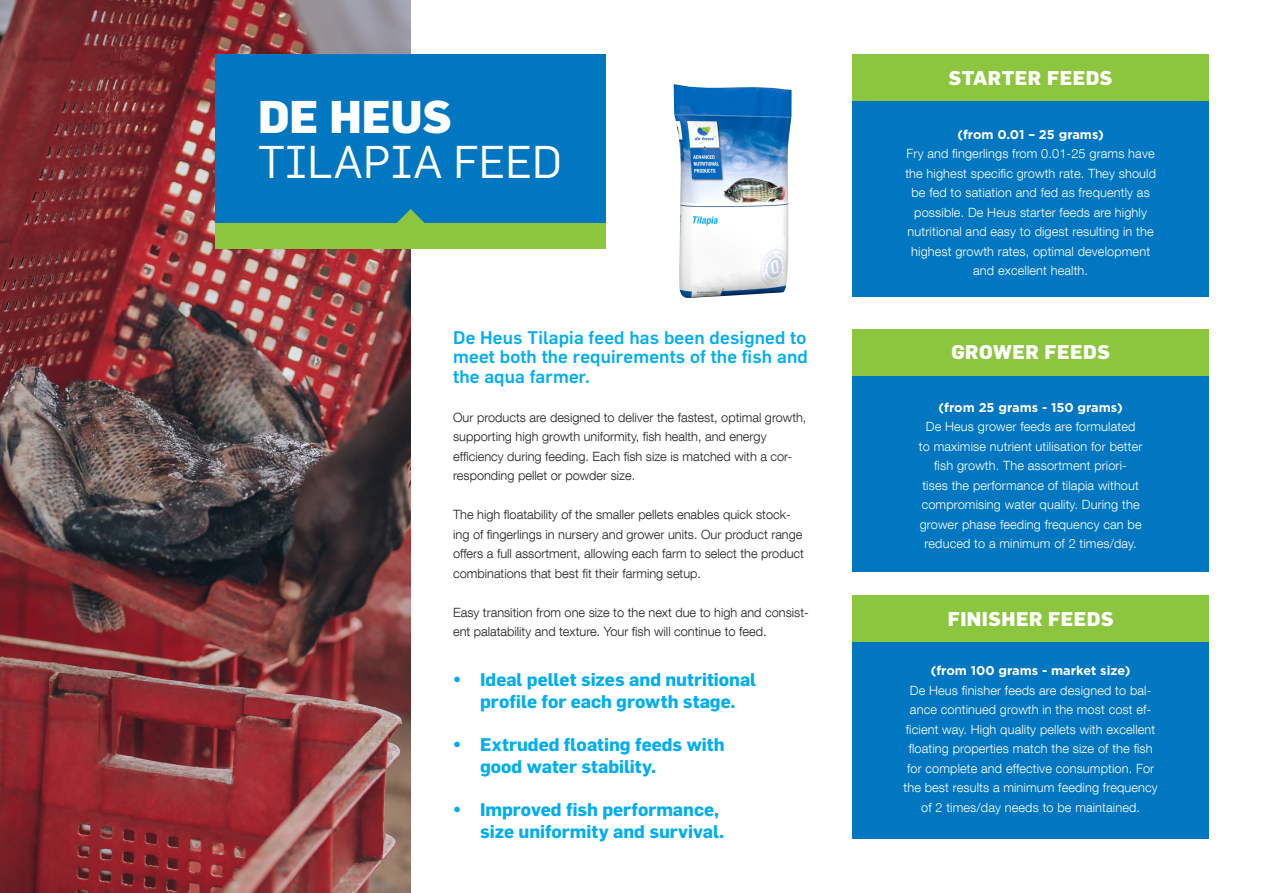
<style>
.page{position:relative;width:1263px;height:893px;background:#fff}
.page>*{position:absolute;margin:0;border:0;box-sizing:border-box;transform-origin:0 0}
.Title_copy_block{font:45px "Flama";color:#fff}
.Title_copy_block-2{font:800 45px "Flama";color:#fff}
.t1{font:800 19.5px "Flama";letter-spacing:.025em;color:#fff}
.t2{font:700 18px/21.6px "Flama";color:#00aeef;text-align:center}
.t3{font:500 18px/19.5px "Flama";letter-spacing:.01em;color:#00aeef;text-align:justify}
.Text{font:300 12.75px/19.5px "Helvetica Neue LT Com";letter-spacing:.01em;color:#fff;text-align:center}
.Text-2{font:300 12.75px/19.5px "Helvetica Neue LT Com";color:#231f20}
.t4{font:700 12.75px "Gotham";color:#fff}
</style>
<div class="page">
<img style="left:0;top:0;width:411px;height:893px">
<div style="left:215px;top:54px;width:391px;height:170px;background:#0077c0"></div>
<svg style="left:396px;top:209px;width:30px;height:15px"></svg>
<div style="left:215px;top:224px;width:391px;height:25px;background:#8bc63e"></div>
<div style="left:852px;top:101px;width:357px;height:196px;background:#0077c0"></div>
<div style="left:852px;top:642px;width:357px;height:197px;background:#0077c0"></div>
<div style="left:852px;top:376px;width:357px;height:196px;background:#0077c0"></div>
<img style="left:674px;top:84px;width:117px;height:214px">
<div style="left:852px;top:54px;width:357px;height:47px;background:#8bc63e"></div>
<div style="left:852px;top:329px;width:357px;height:47px;background:#8bc63e"></div>
<div style="left:852px;top:596px;width:357px;height:46px;background:#8bc63e"></div>
<p class="Title_copy_block-2" style="left:258px;top:88px;width:195px">DE HEUS</p>
<p class="Title_copy_block" style="left:258px;top:135px;width:305px">TILAPIA FEED</p>
<p class="t3" style="left:453px;top:327px;width:356px">De Heus Tilapia feed has been designed to meet both the requirements of the fish and the aqua farmer.</p>
<p class="Text-2" style="left:453px;top:407px;width:355px">Our products are designed to deliver the fastest, optimal growth, supporting high growth uniformity, fish health, and energy efficiency during feeding. Each fish size is matched with a cor&shy;responding pellet or powder size.</p>
<p class="Text-2" style="left:453px;top:504px;width:352px">The high floatability of the smaller pellets enables quick stock&shy;ing of fingerlings in nursery and grower units. Our product range offers a full assortment, allowing each farm to select the product combinations that best fit their farming setup.</p>
<p class="Text-2" style="left:453px;top:602px;width:357px">Easy transition from one size to the next due to high and consist&shy;ent palatability and texture. Your fish will continue to feed.</p>
<p class="t2" style="left:453px;top:668px;width:304px">• Ideal pellet sizes and nutritional profile for each growth stage.</p>
<p class="t2" style="left:480px;top:733px;width:246px;text-align:left;text-indent:-27px">• Extruded floating feeds with good water stability.</p>
<p class="t2" style="left:453px;top:798px;width:273px;text-align:right">• Improved fish performance, size uniformity and survival.</p>
<p class="t1" style="left:949px;top:66px;width:165px">STARTER FEEDS</p>
<p class="t4" style="left:957px;top:127px;width:148px">(from 0.01 – 25 grams)</p>
<p class="Text" style="left:905px;top:144px;width:252px">Fry and fingerlings from 0.01-25 grams have the highest specific growth rate. They should be fed to satiation and fed as frequently as possible. De Heus starter feeds are highly nutritional and easy to digest resulting in the highest growth rates, optimal development and excellent health.</p>
<p class="t1" style="left:951px;top:340px;width:160px">GROWER FEEDS</p>
<p class="t4" style="left:939px;top:400px;width:186px">(from 25 grams - 150 grams)</p>
<p class="Text" style="left:919px;top:417px;width:225px">De Heus grower feeds are formulated to maximise nutrient utilisation for better fish growth. The assortment priori-<br>tises the performance of tilapia without compromising water quality. During the grower phase feeding frequency can be reduced to a minimum of 2 times/day.</p>
<p class="t1" style="left:948px;top:607px;width:167px">FINISHER FEEDS</p>
<p class="t4" style="left:931px;top:663px;width:201px">(from 100 grams - market size)</p>
<p class="Text" style="left:903px;top:680px;width:256px">De Heus finisher feeds are designed to bal&shy;ance continued growth in the most cost ef&shy;ficient way. High quality pellets with excellent floating properties match the size of the fish for complete and effective consumption. For the best results a minimum feeding frequency of 2 times/day needs to be maintained.</p>
</div>
